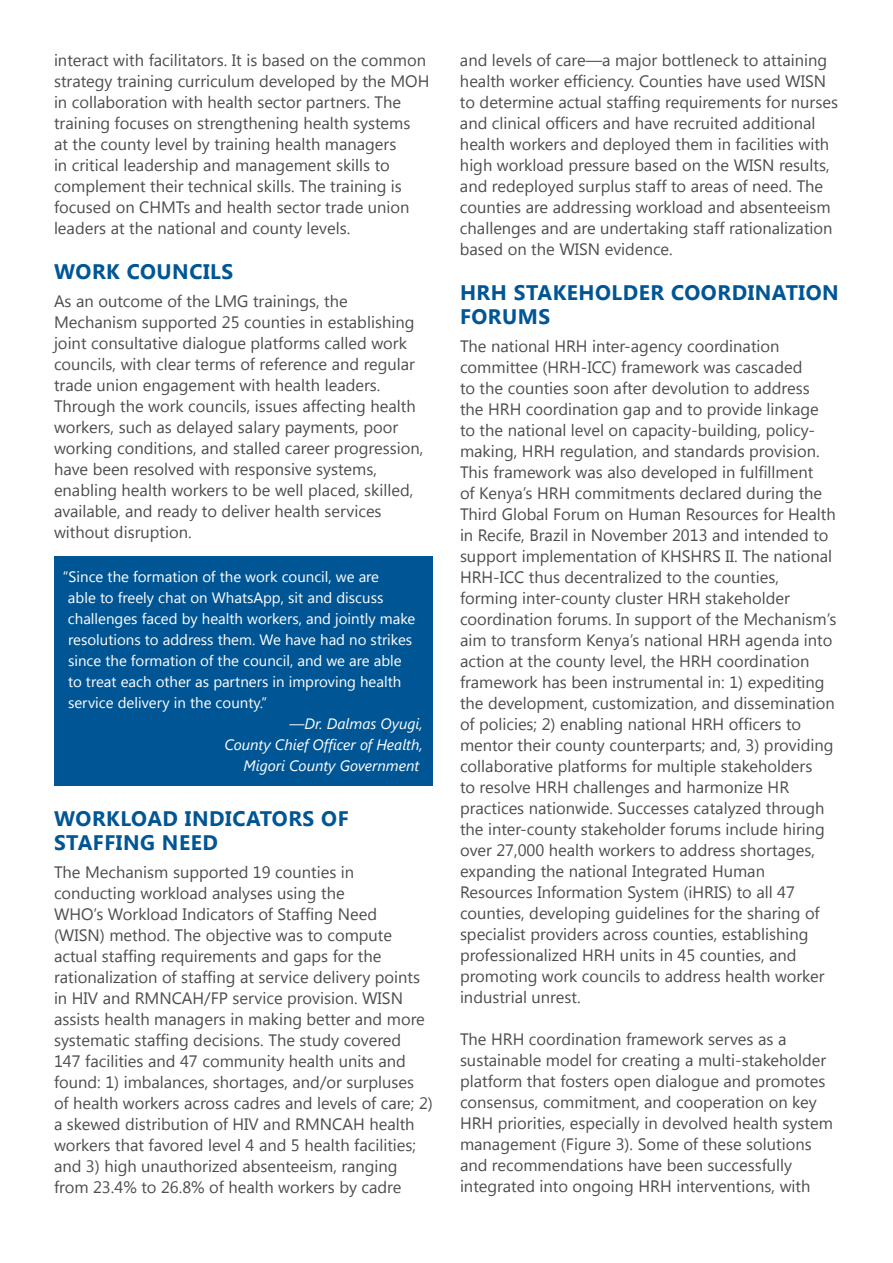
<style>
.page{position:relative;width:893px;height:1263px;background:#fff}
.page>*{position:absolute;margin:0;border:0;box-sizing:border-box;transform-origin:0 0}
.t1{font:700 21px/24px "Segoe UI";letter-spacing:.025em;color:#005695}
.t2{font:16.5px/21px "Segoe UI";color:#4d4d4f}
.t3{font:15px/21px "Segoe UI";color:#fff}
.t4{font:italic 15px/21px "Segoe UI";color:#fff;text-align:right}
</style>
<div class="page">
<div style="left:54px;top:556px;width:379px;height:230px;background:#005695"></div>
<p class="t2" style="left:54px;top:49px;width:377px">interact with facilitators. It is based on the common strategy training curriculum developed by the MOH in collaboration with health sector partners. The training focuses on strengthening health systems<br>at the county level by training health managers<br>in critical leadership and management skills to complement their technical skills. The training is focused on CHMTs and health sector trade union leaders at the national and county levels.</p>
<p class="t1" style="left:54px;top:258px;width:181px">WORK COUNCILS</p>
<p class="t2" style="left:54px;top:290px;width:371px">As an outcome of the LMG trainings, the Mechanism supported 25 counties in establishing joint consultative dialogue platforms called work councils, with clear terms of reference and regular trade union engagement with health leaders.<br>Through the work councils, issues affecting health workers, such as delayed salary payments, poor working conditions, and stalled career progression, have been resolved with responsive systems, enabling health workers to be well placed, skilled, available, and ready to deliver health services without disruption.</p>
<p class="t3" style="left:68px;top:565px;width:349px;text-indent:-5px">“Since the formation of the work council, we are<br>able to freely chat on WhatsApp, sit and discuss challenges faced by health workers, and jointly make resolutions to address them. We have had no strikes since the formation of the council, and we are able to treat each other as partners in improving health service delivery in the county.”</p>
<p class="t4" style="left:224px;top:712px;width:200px">—Dr. Dalmas Oyugi,<br>County Chief Officer of Health,<br>Migori County Government</p>
<p class="t1" style="left:54px;top:805px;width:296px">WORKLOAD INDICATORS OF<br>STAFFING NEED</p>
<p class="t2" style="left:54px;top:860px;width:380px">The Mechanism supported 19 counties in conducting workload analyses using the<br>WHO’s Workload Indicators of Staffing Need<br>(WISN) method. The objective was to compute actual staffing requirements and gaps for the rationalization of staffing at service delivery points in HIV and RMNCAH/FP service provision. WISN assists health managers in making better and more systematic staffing decisions. The study covered<br>147 facilities and 47 community health units and found: 1) imbalances, shortages, and/or surpluses<br>of health workers across cadres and levels of care; 2) a skewed distribution of HIV and RMNCAH health workers that favored level 4 and 5 health facilities; and 3) high unauthorized absenteeism, ranging from 23.4% to 26.8% of health workers by cadre</p>
<p class="t2" style="left:460px;top:49px;width:380px">and levels of care—a major bottleneck to attaining health worker efficiency. Counties have used WISN to determine actual staffing requirements for nurses and clinical officers and have recruited additional health workers and deployed them in facilities with high workload pressure based on the WISN results, and redeployed surplus staff to areas of need. The counties are addressing workload and absenteeism challenges and are undertaking staff rationalization based on the WISN evidence.</p>
<p class="t1" style="left:460px;top:279px;width:380px">HRH STAKEHOLDER COORDINATION<br>FORUMS</p>
<p class="t2" style="left:460px;top:335px;width:378px">The national HRH inter-agency coordination committee (HRH-ICC) framework was cascaded<br>to the counties soon after devolution to address the HRH coordination gap and to provide linkage to the national level on capacity-building, policy&shy;making, HRH regulation, and standards provision.<br>This framework was also developed in fulfillment<br>of Kenya’s HRH commitments declared during the Third Global Forum on Human Resources for Health in Recife, Brazil in November 2013 and intended to support implementation of KHSHRS II. The national HRH-ICC thus decentralized to the counties, forming inter-county cluster HRH stakeholder coordination forums. In support of the Mechanism’s aim to transform Kenya’s national HRH agenda into action at the county level, the HRH coordination framework has been instrumental in: 1) expediting the development, customization, and dissemination of policies; 2) enabling national HRH officers to mentor their county counterparts; and, 3) providing collaborative platforms for multiple stakeholders<br>to resolve HRH challenges and harmonize HR practices nationwide. Successes catalyzed through the inter-county stakeholder forums include hiring over 27,000 health workers to address shortages, expanding the national Integrated Human Resources Information System (iHRIS) to all 47 counties, developing guidelines for the sharing of specialist providers across counties, establishing professionalized HRH units in 45 counties, and promoting work councils to address health worker industrial unrest.</p>
<p class="t2" style="left:460px;top:1028px;width:374px">The HRH coordination framework serves as a sustainable model for creating a multi-stakeholder platform that fosters open dialogue and promotes consensus, commitment, and cooperation on key HRH priorities, especially in devolved health system management (Figure 3). Some of these solutions and recommendations have been successfully integrated into ongoing HRH interventions, with</p>
</div>
